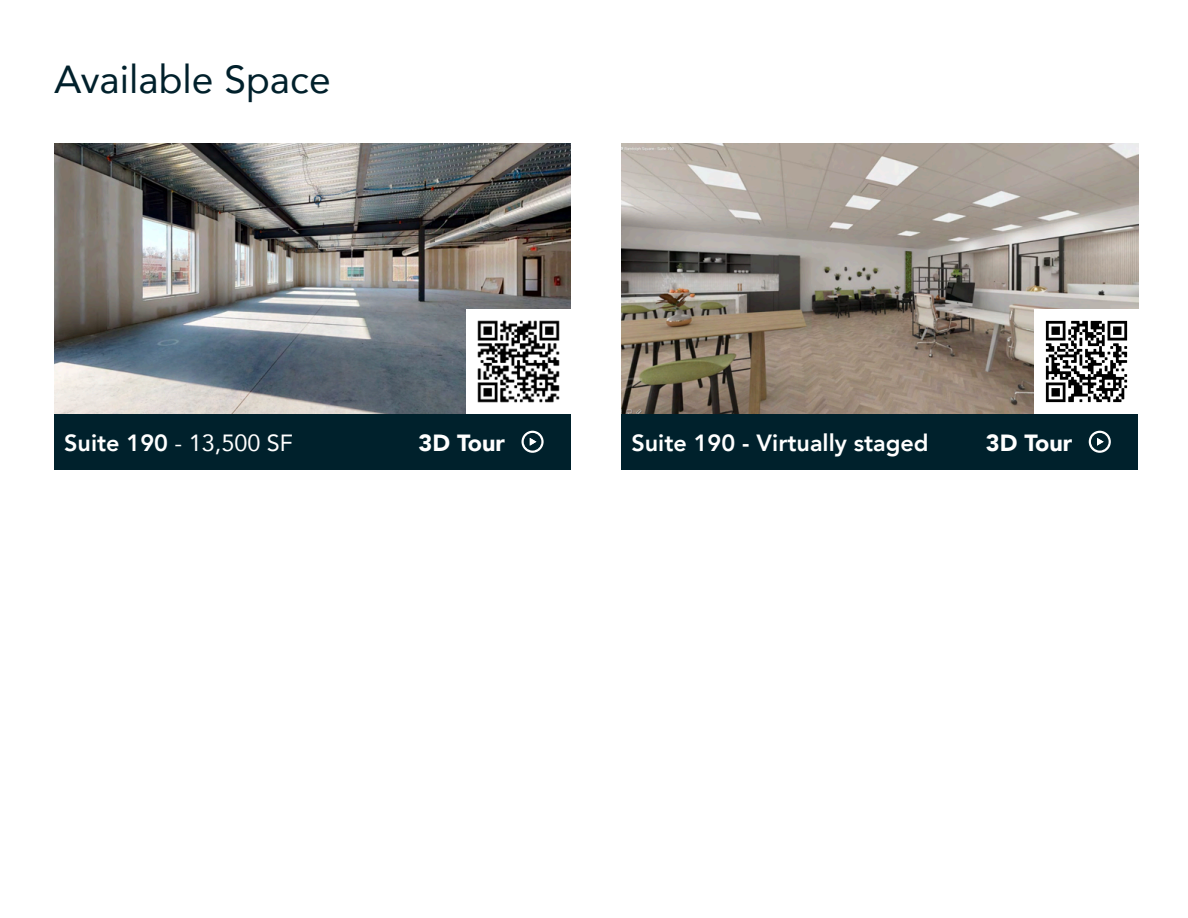
<style>
.page{position:relative;width:1188px;height:918px;background:#fff}
.page>*{position:absolute;margin:0;border:0;box-sizing:border-box;transform-origin:0 0}
.t1{font:39px "Avenir";color:#00202b}
.t2{font:800 23.4px "Avenir";color:#fff}
.t3{font:23.4px "Avenir";color:#fff}
.t4{font:900 23.4px "Avenir";color:#fff}
.s1{font-weight:800}
</style>
<div class="page">
<div style="left:54px;top:413px;width:517px;height:57px;background:#00212c"></div>
<img style="left:54px;top:144px;width:517px;height:269px">
<svg style="left:522px;top:431px;width:22px;height:22px"></svg>
<img style="left:467px;top:309px;width:104px;height:104px">
<div style="left:621px;top:413px;width:517px;height:57px;background:#00212c"></div>
<img style="left:621px;top:144px;width:517px;height:269px">
<svg style="left:1089px;top:431px;width:22px;height:22px"></svg>
<img style="left:1034px;top:309px;width:104px;height:104px">
<p class="t1" style="left:54px;top:48px;width:278px">Available Space</p>
<p class="t3" style="left:64px;top:424px;width:230px"><span class="s1">Suite 190</span> - 13,500 SF</p>
<p class="t4" style="left:419px;top:422px;width:88px">3D Tour</p>
<p class="t2" style="left:631px;top:424px;width:299px">Suite 190 - Virtually staged</p>
<p class="t4" style="left:986px;top:422px;width:88px">3D Tour</p>
</div>
